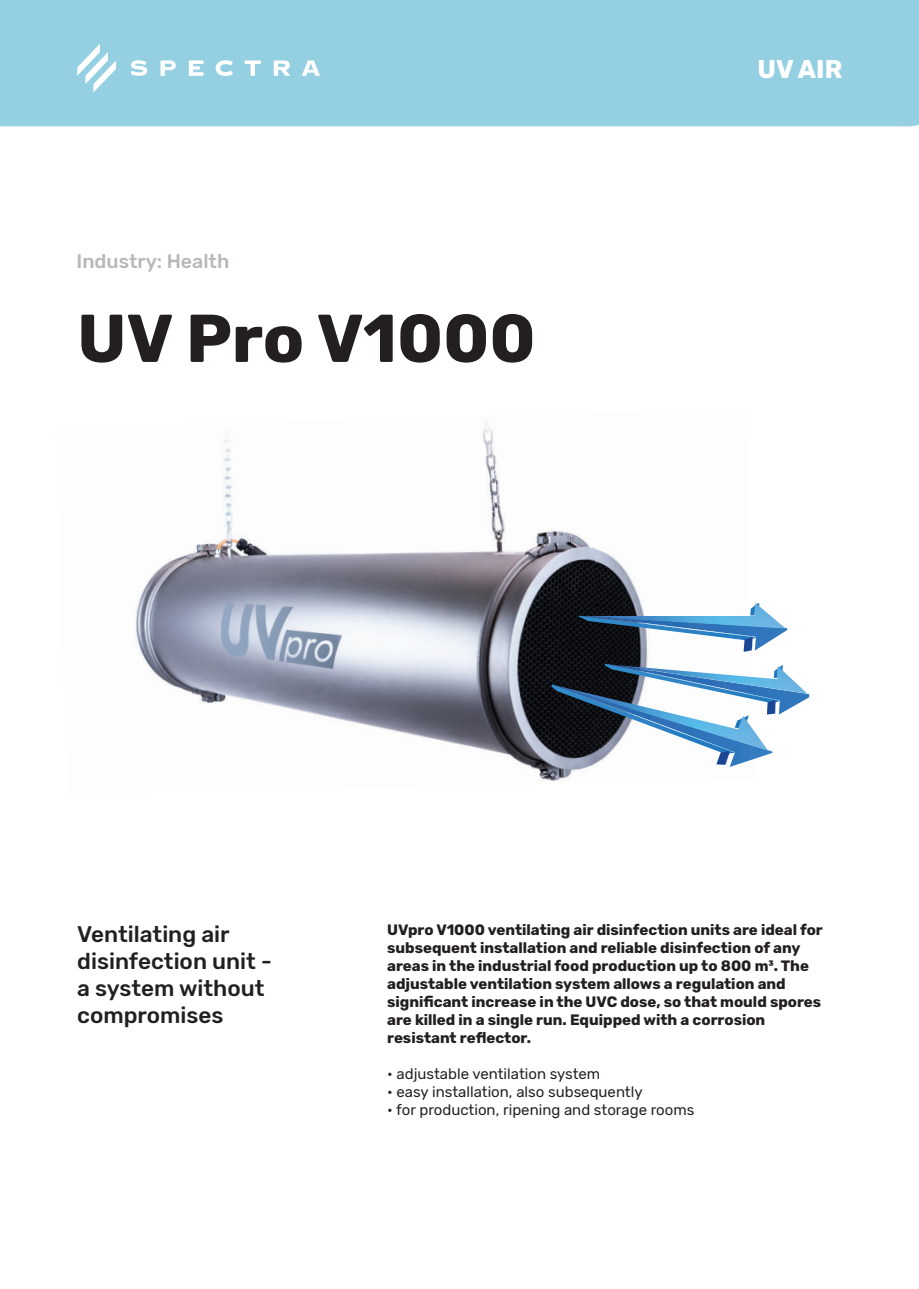
<style>
.page{position:relative;width:919px;height:1289px;background:#fff}
.page>*{position:absolute;margin:0;border:0;box-sizing:border-box;transform-origin:0 0}
.t1{font:700 67.5px "Rubik";color:#231f20}
.t2{font:700 25.5px "Rubik";color:#fff}
.t3{font:500 22.5px/27px "Rubik";color:#231f20}
.t4{font:500 19.5px "Rubik";color:#b7b8b8}
.t5{font:700 15px/18px "Rubik";color:#231f20}
.t6{font:15px "Rubik";color:#231f20}
</style>
<div class="page">
<div style="left:0;top:0;width:918px;height:126px;background:#94d0e2"></div>
<svg style="left:77px;top:44px;width:39px;height:49px"></svg>
<svg style="left:131px;top:60px;width:16px;height:16px"></svg>
<svg style="left:160px;top:60px;width:16px;height:16px"></svg>
<svg style="left:189px;top:60px;width:14px;height:16px"></svg>
<svg style="left:215px;top:60px;width:18px;height:16px"></svg>
<svg style="left:245px;top:60px;width:16px;height:16px"></svg>
<svg style="left:274px;top:60px;width:16px;height:16px"></svg>
<svg style="left:302px;top:60px;width:18px;height:16px"></svg>
<img style="left:136px;top:422px;width:455px;height:359px">
<img style="left:591px;top:547px;width:57px;height:137px">
<img style="left:578px;top:603px;width:178px;height:49px">
<img style="left:743px;top:650px;width:9px;height:2px">
<img style="left:580px;top:628px;width:207px;height:22px">
<img style="left:581px;top:628px;width:171px;height:9px">
<svg style="left:751px;top:637px;width:2px;height:14px"></svg>
<img style="left:580px;top:603px;width:205px;height:25px">
<svg style="left:754px;top:603px;width:1px;height:13px"></svg>
<img style="left:605px;top:663px;width:175px;height:52px">
<img style="left:772px;top:664px;width:37px;height:50px">
<img style="left:605px;top:664px;width:170px;height:36px">
<svg style="left:774px;top:700px;width:2px;height:14px"></svg>
<img style="left:615px;top:665px;width:191px;height:28px">
<svg style="left:776px;top:666px;width:2px;height:13px"></svg>
<img style="left:552px;top:684px;width:220px;height:83px">
<svg style="left:725px;top:751px;width:6px;height:13px"></svg>
<img style="left:552px;top:684px;width:216px;height:66px">
<svg style="left:552px;top:684px;width:9px;height:3px"></svg>
<img style="left:738px;top:715px;width:5px;height:14px">
<h3 class="t4" style="left:77px;top:250px;width:154px">Industry: Health</h3>
<h1 class="t1" style="left:77px;top:299px;width:460px">UV Pro V1000</h1>
<h2 class="t2" style="left:757px;top:54px;width:86px">UV AIR</h2>
<h3 class="t3" style="left:77px;top:920px;width:196px">Ventilating air disinfection unit - a system without compromises</h3>
<p class="t5" style="left:387px;top:920px;width:437px">UVpro V1000 ventilating air disinfection units are ideal for subsequent installation and reliable disinfection of any areas in the industrial food production up to 800 m³. The adjustable ventilation system allows a regulation and significant increase in the UVC dose, so that mould spores are killed in a single run. Equipped with a corrosion resistant reflector.</p>
<p class="t6" style="left:387px;top:1064px;width:214px">• adjustable ventilation system</p>
<p class="t6" style="left:387px;top:1082px;width:257px">• easy installation, also subsequently</p>
<p class="t6" style="left:387px;top:1100px;width:309px">• for production, ripening and storage rooms</p>
</div>
